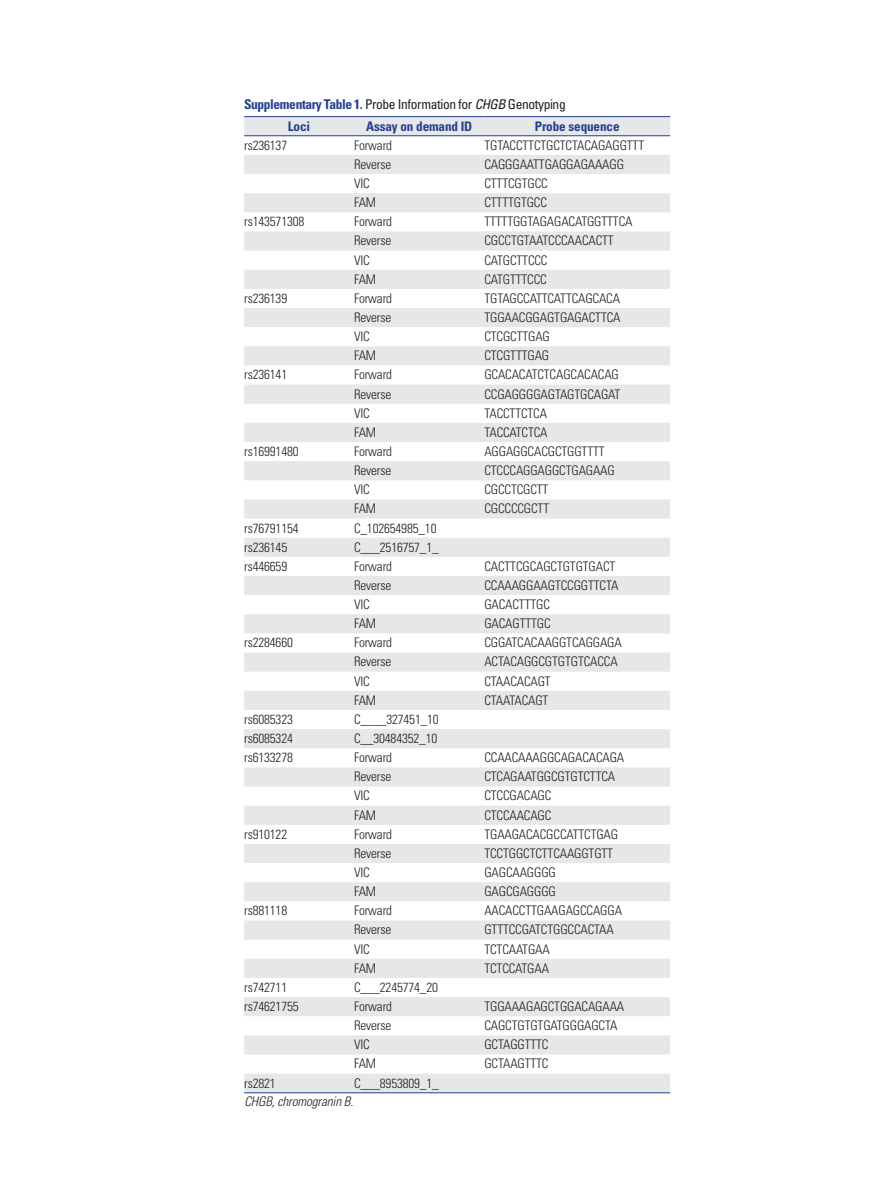
<style>
.page{position:relative;width:893px;height:1191px;background:#fff}
.page>*{position:absolute;margin:0;border:0;box-sizing:border-box;transform-origin:0 0}
.표제목{font:condensed 13.5px "Univers LT Std";letter-spacing:-.03em;color:#231f20}
.표본문{font:300 condensed 13.2px "Univers LT Std";letter-spacing:-.01em;color:#231f20}
.표본문-2{font:700 condensed 13.2px "Univers LT Std";letter-spacing:-.01em;color:#253f8e}
.표본문-3{font:italic 300 condensed 13.2px "Univers LT Std";letter-spacing:-.01em;color:#231f20}
.s1{font-weight:700;color:#253f8e}
.s2{font-style:italic}
</style>
<div class="page">
<svg style="left:244px;top:117px;width:426px;height:975px;fill:#edeeef"></svg>
<hr style="left:244px;top:116px;width:110px;height:1px;background:#253f8e">
<hr style="left:354px;top:116px;width:130px;height:1px;background:#253f8e">
<hr style="left:484px;top:116px;width:186px;height:1px;background:#253f8e">
<hr style="left:244px;top:135px;width:110px;height:1px;background:#253f8e">
<hr style="left:354px;top:135px;width:130px;height:1px;background:#253f8e">
<hr style="left:484px;top:135px;width:186px;height:1px;background:#253f8e">
<hr style="left:244px;top:1092px;width:110px;height:1px;background:#253f8e">
<hr style="left:354px;top:1092px;width:130px;height:1px;background:#253f8e">
<hr style="left:484px;top:1092px;width:186px;height:1px;background:#253f8e">
<p class="표제목" style="left:244px;top:96px;width:323px"><span class="s1">Supplementary Table 1.</span> Probe Information for <span class="s2">CHGB</span> Genotyping</p>
<p class="표본문-2" style="left:288px;top:118px;width:24px">Loci</p>
<p class="표본문-2" style="left:366px;top:118px;width:108px">Assay on demand ID</p>
<p class="표본문-2" style="left:535px;top:118px;width:86px">Probe sequence</p>
<p class="표본문" style="left:244px;top:137px;width:45px">rs236137</p>
<p class="표본문" style="left:354px;top:137px;width:40px">Forward</p>
<p class="표본문" style="left:484px;top:137px;width:161px">TGTACCTTCTGCTCTACAGAGGTTT</p>
<p class="표본문" style="left:354px;top:156px;width:39px">Reverse</p>
<p class="표본문" style="left:484px;top:156px;width:141px">CAGGGAATTGAGGAGAAAGG</p>
<p class="표본문" style="left:354px;top:175px;width:17px">VIC</p>
<p class="표본문" style="left:484px;top:175px;width:65px">CTTTCGTGCC</p>
<p class="표본문" style="left:354px;top:194px;width:24px">FAM</p>
<p class="표본문" style="left:484px;top:194px;width:64px">CTTTTGTGCC</p>
<p class="표본문" style="left:244px;top:214px;width:62px">rs143571308</p>
<p class="표본문" style="left:354px;top:214px;width:40px">Forward</p>
<p class="표본문" style="left:484px;top:214px;width:150px">TTTTTGGTAGAGACATGGTTTCA</p>
<p class="표본문" style="left:354px;top:233px;width:39px">Reverse</p>
<p class="표본문" style="left:484px;top:233px;width:131px">CGCCTGTAATCCCAACACTT</p>
<p class="표본문" style="left:354px;top:252px;width:17px">VIC</p>
<p class="표본문" style="left:484px;top:252px;width:65px">CATGCTTCCC</p>
<p class="표본문" style="left:354px;top:271px;width:24px">FAM</p>
<p class="표본문" style="left:484px;top:271px;width:64px">CATGTTTCCC</p>
<p class="표본문" style="left:244px;top:290px;width:45px">rs236139</p>
<p class="표본문" style="left:354px;top:290px;width:40px">Forward</p>
<p class="표본문" style="left:484px;top:290px;width:137px">TGTAGCCATTCATTCAGCACA</p>
<p class="표본문" style="left:354px;top:309px;width:39px">Reverse</p>
<p class="표본문" style="left:484px;top:309px;width:138px">TGGAACGGAGTGAGACTTCA</p>
<p class="표본문" style="left:354px;top:328px;width:17px">VIC</p>
<p class="표본문" style="left:484px;top:328px;width:67px">CTCGCTTGAG</p>
<p class="표본문" style="left:354px;top:348px;width:24px">FAM</p>
<p class="표본문" style="left:484px;top:348px;width:66px">CTCGTTTGAG</p>
<p class="표본문" style="left:244px;top:367px;width:45px">rs236141</p>
<p class="표본문" style="left:354px;top:367px;width:40px">Forward</p>
<p class="표본문" style="left:484px;top:367px;width:136px">GCACACATCTCAGCACACAG</p>
<p class="표본문" style="left:354px;top:386px;width:39px">Reverse</p>
<p class="표본문" style="left:484px;top:386px;width:138px">CCGAGGGGAGTAGTGCAGAT</p>
<p class="표본문" style="left:354px;top:405px;width:17px">VIC</p>
<p class="표본문" style="left:484px;top:405px;width:64px">TACCTTCTCA</p>
<p class="표본문" style="left:354px;top:424px;width:24px">FAM</p>
<p class="표본문" style="left:484px;top:424px;width:65px">TACCATCTCA</p>
<p class="표본문" style="left:244px;top:443px;width:56px">rs16991480</p>
<p class="표본문" style="left:354px;top:443px;width:40px">Forward</p>
<p class="표본문" style="left:484px;top:443px;width:122px">AGGAGGCACGCTGGTTTT</p>
<p class="표본문" style="left:354px;top:462px;width:39px">Reverse</p>
<p class="표본문" style="left:484px;top:462px;width:132px">CTCCCAGGAGGCTGAGAAG</p>
<p class="표본문" style="left:354px;top:481px;width:17px">VIC</p>
<p class="표본문" style="left:484px;top:481px;width:66px">CGCCTCGCTT</p>
<p class="표본문" style="left:354px;top:501px;width:24px">FAM</p>
<p class="표본문" style="left:484px;top:501px;width:66px">CGCCCCGCTT</p>
<p class="표본문" style="left:244px;top:520px;width:56px">rs76791154</p>
<p class="표본문" style="left:354px;top:520px;width:84px">C_102654985_10</p>
<p class="표본문" style="left:244px;top:539px;width:45px">rs236145</p>
<p class="표본문" style="left:354px;top:539px;width:86px">C___2516757_1_</p>
<p class="표본문" style="left:244px;top:558px;width:45px">rs446659</p>
<p class="표본문" style="left:354px;top:558px;width:40px">Forward</p>
<p class="표본문" style="left:484px;top:558px;width:132px">CACTTCGCAGCTGTGTGACT</p>
<p class="표본문" style="left:354px;top:577px;width:39px">Reverse</p>
<p class="표본문" style="left:484px;top:577px;width:136px">CCAAAGGAAGTCCGGTTCTA</p>
<p class="표본문" style="left:354px;top:596px;width:17px">VIC</p>
<p class="표본문" style="left:484px;top:596px;width:67px">GACACTTTGC</p>
<p class="표본문" style="left:354px;top:615px;width:24px">FAM</p>
<p class="표본문" style="left:484px;top:615px;width:68px">GACAGTTTGC</p>
<p class="표본문" style="left:244px;top:635px;width:50px">rs2284660</p>
<p class="표본문" style="left:354px;top:635px;width:40px">Forward</p>
<p class="표본문" style="left:484px;top:635px;width:139px">CGGATCACAAGGTCAGGAGA</p>
<p class="표본문" style="left:354px;top:654px;width:39px">Reverse</p>
<p class="표본문" style="left:484px;top:654px;width:135px">ACTACAGGCGTGTGTCACCA</p>
<p class="표본문" style="left:354px;top:673px;width:17px">VIC</p>
<p class="표본문" style="left:484px;top:673px;width:68px">CTAACACAGT</p>
<p class="표본문" style="left:354px;top:692px;width:24px">FAM</p>
<p class="표본문" style="left:484px;top:692px;width:66px">CTAATACAGT</p>
<p class="표본문" style="left:244px;top:711px;width:50px">rs6085323</p>
<p class="표본문" style="left:354px;top:711px;width:86px">C____327451_10</p>
<p class="표본문" style="left:244px;top:730px;width:50px">rs6085324</p>
<p class="표본문" style="left:354px;top:730px;width:85px">C__30484352_10</p>
<p class="표본문" style="left:244px;top:749px;width:50px">rs6133278</p>
<p class="표본문" style="left:354px;top:749px;width:40px">Forward</p>
<p class="표본문" style="left:484px;top:749px;width:141px">CCAACAAAGGCAGACACAGA</p>
<p class="표본문" style="left:354px;top:768px;width:39px">Reverse</p>
<p class="표본문" style="left:484px;top:768px;width:132px">CTCAGAATGGCGTGTCTTCA</p>
<p class="표본문" style="left:354px;top:788px;width:17px">VIC</p>
<p class="표본문" style="left:484px;top:788px;width:69px">CTCCGACAGC</p>
<p class="표본문" style="left:354px;top:807px;width:24px">FAM</p>
<p class="표본문" style="left:484px;top:807px;width:69px">CTCCAACAGC</p>
<p class="표본문" style="left:244px;top:826px;width:45px">rs910122</p>
<p class="표본문" style="left:354px;top:826px;width:40px">Forward</p>
<p class="표본문" style="left:484px;top:826px;width:135px">TGAAGACACGCCATTCTGAG</p>
<p class="표본문" style="left:354px;top:845px;width:39px">Reverse</p>
<p class="표본문" style="left:484px;top:845px;width:130px">TCCTGGCTCTTCAAGGTGTT</p>
<p class="표본문" style="left:354px;top:864px;width:17px">VIC</p>
<p class="표본문" style="left:484px;top:864px;width:73px">GAGCAAGGGG</p>
<p class="표본문" style="left:354px;top:883px;width:24px">FAM</p>
<p class="표본문" style="left:484px;top:883px;width:73px">GAGCGAGGGG</p>
<p class="표본문" style="left:244px;top:902px;width:45px">rs881118</p>
<p class="표본문" style="left:354px;top:902px;width:40px">Forward</p>
<p class="표본문" style="left:484px;top:902px;width:139px">AACACCTTGAAGAGCCAGGA</p>
<p class="표본문" style="left:354px;top:922px;width:39px">Reverse</p>
<p class="표본문" style="left:484px;top:922px;width:131px">GTTTCCGATCTGGCCACTAA</p>
<p class="표본문" style="left:354px;top:941px;width:17px">VIC</p>
<p class="표본문" style="left:484px;top:941px;width:67px">TCTCAATGAA</p>
<p class="표본문" style="left:354px;top:960px;width:24px">FAM</p>
<p class="표본문" style="left:484px;top:960px;width:66px">TCTCCATGAA</p>
<p class="표본문" style="left:244px;top:979px;width:45px">rs742711</p>
<p class="표본문" style="left:354px;top:979px;width:86px">C___2245774_20</p>
<p class="표본문" style="left:244px;top:998px;width:56px">rs74621755</p>
<p class="표본문" style="left:354px;top:998px;width:40px">Forward</p>
<p class="표본문" style="left:484px;top:998px;width:141px">TGGAAAGAGCTGGACAGAAA</p>
<p class="표본문" style="left:354px;top:1017px;width:39px">Reverse</p>
<p class="표본문" style="left:484px;top:1017px;width:135px">CAGCTGTGTGATGGGAGCTA</p>
<p class="표본문" style="left:354px;top:1036px;width:17px">VIC</p>
<p class="표본문" style="left:484px;top:1036px;width:66px">GCTAGGTTTC</p>
<p class="표본문" style="left:354px;top:1055px;width:24px">FAM</p>
<p class="표본문" style="left:484px;top:1055px;width:66px">GCTAAGTTTC</p>
<p class="표본문" style="left:244px;top:1075px;width:33px">rs2821</p>
<p class="표본문" style="left:354px;top:1075px;width:86px">C___8953809_1_</p>
<p class="표본문-3" style="left:244px;top:1093px;width:110px">CHGB, chromogranin B.</p>
</div>
